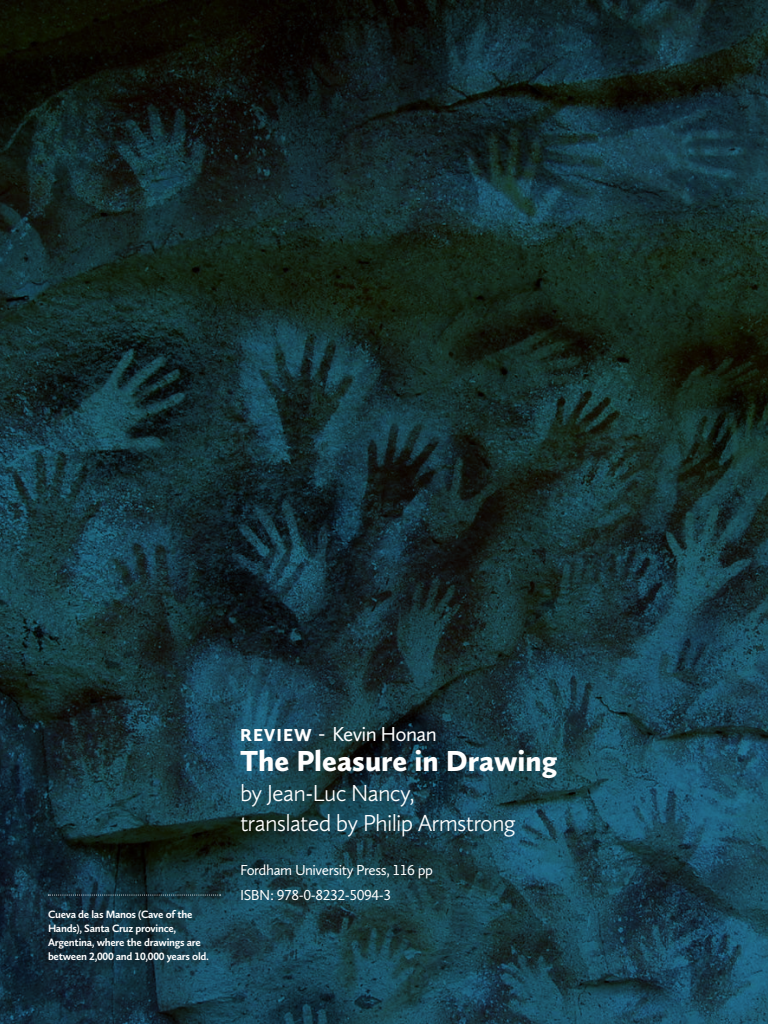
<style>
.page{position:relative;width:768px;height:1024px;background:#fff}
.page>*{position:absolute;margin:0;border:0;box-sizing:border-box;transform-origin:0 0}
.t1{font:900 30px "Calluna Sans";color:#fff}
.t2{font:300 24px/30px "Calluna Sans";letter-spacing:-.03em;color:#fff}
.t3{font:21px "Calluna Sans";letter-spacing:-.03em;color:#fff}
.t4{font:15px/25px "Calluna Sans";letter-spacing:-.03em;color:#fff}
.t5{font:700 11px/14px "Calluna Sans";letter-spacing:-.025em;color:#fff}
.s1{font-weight:900;font-size:18px}
</style>
<div class="page">
<img style="left:0;top:0;width:768px;height:1024px">
<svg style="left:48px;top:895px;width:173px;height:1px"></svg>
<p class="t5" style="left:48px;top:907px;width:163px">Cueva de las Manos (Cave of the<br>Hands), Santa Cruz province,<br>Argentina, where the drawings are between 2,000 and 10,000 years old.</p>
<h3 class="t3" style="left:240px;top:721px;width:198px"><span class="s1">REVIEW -</span> Kevin Honan</h3>
<h1 class="t1" style="left:240px;top:742px;width:319px">The Pleasure in Drawing</h1>
<h2 class="t2" style="left:240px;top:777px;width:277px">by Jean-Luc Nancy,<br>translated by Philip Armstrong</h2>
<h3 class="t4" style="left:240px;top:858px;width:195px">Fordham University Press, 116 pp<br>ISBN: 978-0-8232-5094-3</h3>
</div>
